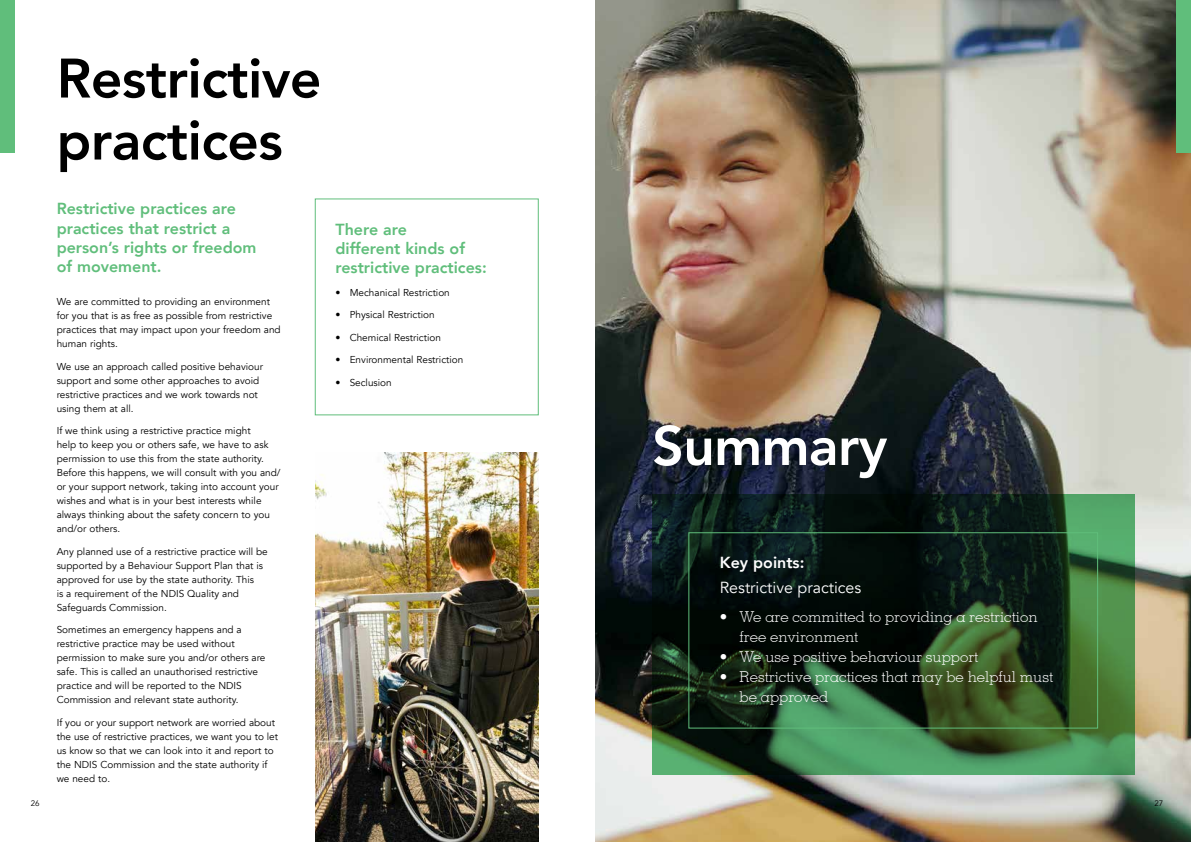
<style>
.page{position:relative;width:1191px;height:842px;background:#fff}
.page>*{position:absolute;margin:0;border:0;box-sizing:border-box;transform-origin:0 0}
.t1{font:800 55px/62px "Avenir";letter-spacing:-.01em;color:#000}
.t2{font:800 55px "Avenir";letter-spacing:-.01em;color:#fff}
.t3{font:800 16px/19.2px "Avenir";color:#60be7b}
.t4{font:16px "Avenir";color:#fff}
.t5{font:800 16px "Avenir";color:#fff}
.t6{font:300 15px/20px "Memphis";color:#fff}
.t7{font:10px/14px "Avenir";color:#000}
.t8{font:8px "Avenir";color:#000}
</style>
<div class="page">
<div style="left:315px;top:198px;width:224px;height:217px;border:1px solid #60be7b"></div>
<div style="left:0;top:0;width:14px;height:152px;background:#60be7b"></div>
<img style="left:316px;top:453px;width:223px;height:389px">
<img style="left:595px;top:0;width:596px;height:842px">
<div style="left:1176px;top:0;width:15px;height:152px;background:#60be7b"></div>
<svg style="left:652px;top:494px;width:482px;height:281px;background:#203e25"></svg>
<div style="left:688px;top:532px;width:410px;height:197px;border:1px solid #60be7b"></div>
<p class="t8" style="left:31px;top:799px;width:10px">26</p>
<h1 class="t1" style="left:57px;top:47px;width:266px">Restrictive practices</h1>
<h2 class="t3" style="left:57px;top:199px;width:201px">Restrictive practices are practices that restrict a person’s rights or freedom of movement.</h2>
<p class="t7" style="left:57px;top:295px;width:225px">We are committed to providing an environment for you that is as free as possible from restrictive practices that may impact upon your freedom and human rights.</p>
<p class="t7" style="left:57px;top:359px;width:208px">We use an approach called positive behaviour support and some other approaches to avoid restrictive practices and we work towards not using them at all.</p>
<p class="t7" style="left:57px;top:424px;width:225px">If we think using a restrictive practice might<br>help to keep you or others safe, we have to ask permission to use this from the state authority.<br>Before this happens, we will consult with you and/ or your support network, taking into account your wishes and what is in your best interests while always thinking about the safety concern to you and/or others.</p>
<p class="t7" style="left:57px;top:544px;width:213px">Any planned use of a restrictive practice will be supported by a Behaviour Support Plan that is approved for use by the state authority. This<br>is a requirement of the NDIS Quality and Safeguards Commission.</p>
<p class="t7" style="left:57px;top:623px;width:210px">Sometimes an emergency happens and a restrictive practice may be used without permission to make sure you and/or others are safe. This is called an unauthorised restrictive practice and will be reported to the NDIS Commission and relevant state authority.</p>
<p class="t7" style="left:57px;top:715px;width:223px">If you or your support network are worried about the use of restrictive practices, we want you to let us know so that we can look into it and report to the NDIS Commission and the state authority if we need to.</p>
<h2 class="t3" style="left:335px;top:220px;width:153px">There are<br>different kinds of restrictive practices:</h2>
<p class="t7" style="left:335px;top:285px;width:116px">• Mechanical Restriction</p>
<p class="t7" style="left:335px;top:308px;width:101px">• Physical Restriction</p>
<p class="t7" style="left:335px;top:330px;width:107px">• Chemical Restriction</p>
<p class="t7" style="left:335px;top:353px;width:129px">• Environmental Restriction</p>
<p class="t7" style="left:335px;top:375px;width:58px">• Seclusion</p>
<h1 class="t2" style="left:652px;top:403px;width:237px">Summary</h1>
<h2 class="t5" style="left:720px;top:550px;width:86px">Key points:</h2>
<h2 class="t4" style="left:720px;top:578px;width:143px">Restrictive practices</h2>
<h3 class="t6" style="left:739px;top:606px;width:299px;text-indent:-20px">• We are committed to providing a restriction free environment</h3>
<h3 class="t6" style="left:720px;top:646px;width:260px">• We use positive behaviour support</h3>
<h3 class="t6" style="left:739px;top:666px;width:315px;text-indent:-20px">• Restrictive practices that may be helpful must be approved</h3>
<p class="t8" style="left:1154px;top:799px;width:10px">27</p>
</div>
